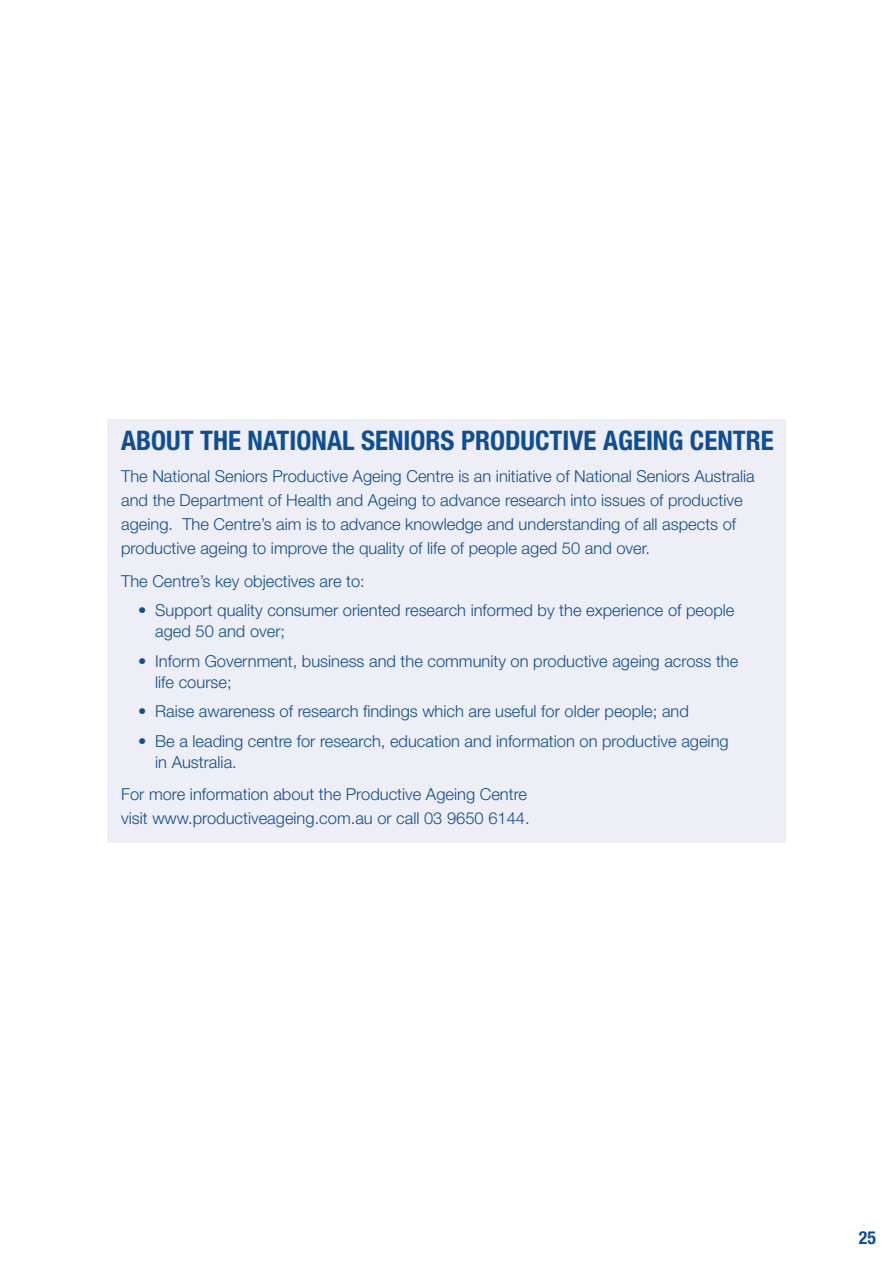
<style>
.page{position:relative;width:893px;height:1263px;background:#fff}
.page>*{position:absolute;margin:0;border:0;box-sizing:border-box;transform-origin:0 0}
.t1{font:700 condensed 27px "Helvetica Neue LT Std";color:#0e4e96}
.t2{font:700 condensed 18px "Helvetica Neue LT Std";color:#0e4e96}
.t3{font:300 16.5px/24px "Helvetica Neue LT Std";color:#0e4e96}
</style>
<div class="page">
<div style="left:107px;top:420px;width:679px;height:423px;background:#eeeef6"></div>
<h1 class="t1" style="left:121px;top:424px;width:654px">ABOUT THE NATIONAL SENIORS PRODUCTIVE AGEING CENTRE</h1>
<p class="t3" style="left:121px;top:464px;width:635px">The National Seniors Productive Ageing Centre is an initiative of National Seniors Australia and the Department of Health and Ageing to advance research into issues of productive ageing. The Centre’s aim is to advance knowledge and understanding of all aspects of productive ageing to improve the quality of life of people aged 50 and over.</p>
<p class="t3" style="left:121px;top:569px;width:245px">The Centre’s key objectives are to:</p>
<p class="t3" style="left:155px;top:600px;width:581px;line-height:21px;text-indent:-17px">• Support quality consumer oriented research informed by the experience of people aged 50 and over;</p>
<p class="t3" style="left:155px;top:650px;width:585px;line-height:21px;text-indent:-17px">• Inform Government, business and the community on productive ageing across the life course;</p>
<p class="t3" style="left:138px;top:699px;width:552px">• Raise awareness of research findings which are useful for older people; and</p>
<p class="t3" style="left:155px;top:730px;width:575px;line-height:21px;text-indent:-17px">• Be a leading centre for research, education and information on productive ageing in Australia.</p>
<p class="t3" style="left:121px;top:782px;width:410px">For more information about the Productive Ageing Centre visit www.productiveageing.com.au or call 03 9650 6144.</p>
<p class="t2" style="left:859px;top:1226px;width:19px">25</p>
</div>
